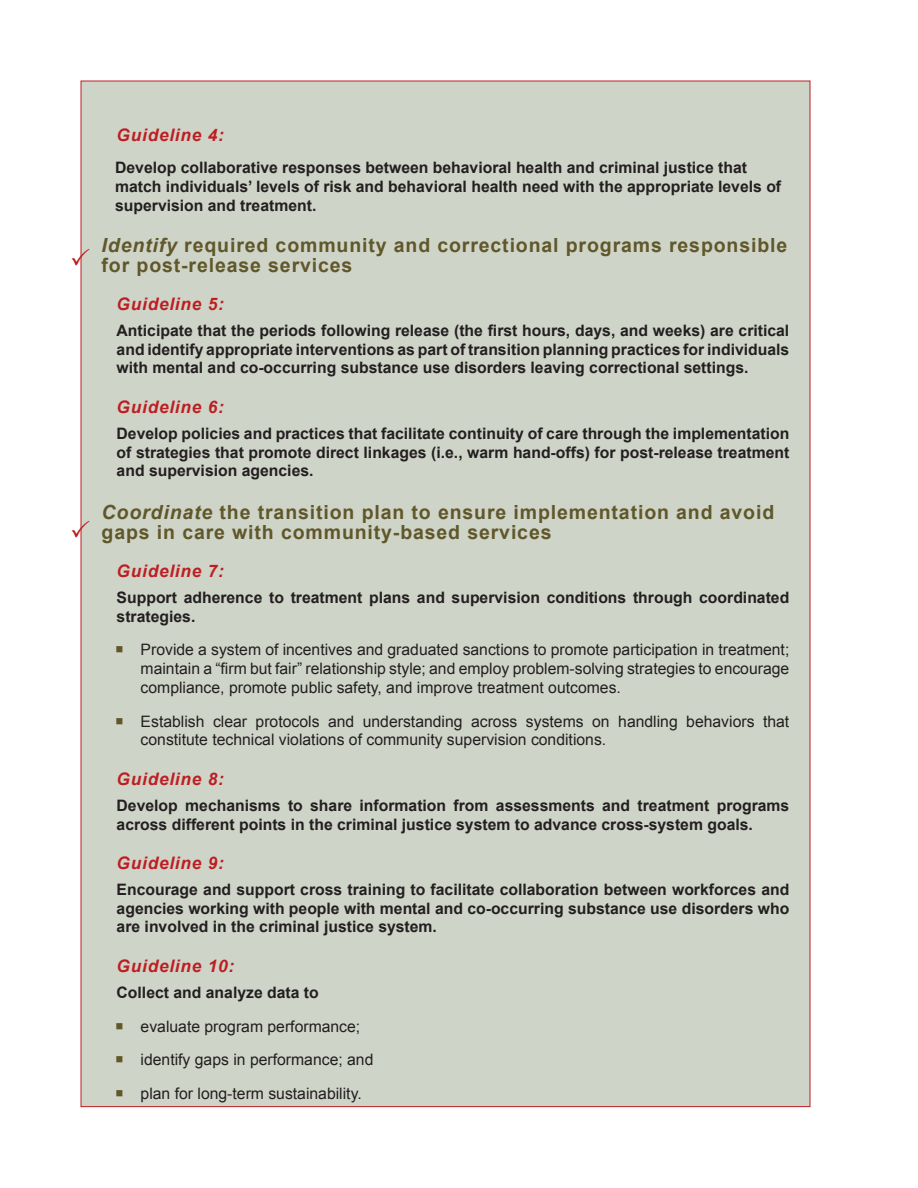
<style>
.page{position:relative;width:918px;height:1188px;background:#fff}
.page>*{position:absolute;margin:0;border:0;box-sizing:border-box;transform-origin:0 0}
.heading_2{font:700 19.5px/20.5px "Arial";letter-spacing:.045em;color:#60572a}
.heading_3{font:italic 700 17.25px "Arial";letter-spacing:.045em;color:#bd1e22}
.heading_2-2{font:700 15.75px/18.8px "Arial";color:#231f20}
.t1{font:15.75px/18.8px "Arial";color:#231f20;text-align:justify}
.s1{font-style:italic}
</style>
<div class="page">
<div style="left:81px;top:81px;width:729px;height:1026px;background:#cfd4c8"></div>
<svg style="left:80px;top:248px;width:2px;height:18px"></svg>
<svg style="left:80px;top:520px;width:2px;height:17px"></svg>
<p class="heading_3" style="left:117px;top:124px;width:109px">Guideline 4:</p>
<p class="heading_2-2" style="left:115px;top:159px;width:668px">Develop collaborative responses between behavioral health and criminal justice that match individuals’ levels of risk and behavioral health need with the appropriate levels of supervision and treatment.</p>
<p class="heading_2" style="left:102px;top:235px;width:687px"><span class="s1">Identify</span> required community and correctional programs responsible for post-release services</p>
<p class="heading_3" style="left:117px;top:293px;width:109px">Guideline 5:</p>
<p class="heading_2-2" style="left:117px;top:322px;width:674px;text-align:justify">Anticipate that the periods following release (the first hours, days, and weeks) are critical and identify appropriate interventions as part of transition planning practices for individuals with mental and co-occurring substance use disorders leaving correctional settings.</p>
<p class="heading_3" style="left:117px;top:396px;width:109px">Guideline 6:</p>
<p class="heading_2-2" style="left:117px;top:424px;width:674px;text-align:justify">Develop policies and practices that facilitate continuity of care through the implementation of strategies that promote direct linkages (i.e., warm hand-offs) for post-release treatment and supervision agencies.</p>
<p class="heading_2" style="left:102px;top:502px;width:674px"><span class="s1">Coordinate</span> the transition plan to ensure implementation and avoid gaps in care with community-based services</p>
<p class="heading_3" style="left:117px;top:560px;width:109px">Guideline 7:</p>
<p class="heading_2-2" style="left:117px;top:588px;width:674px">Support adherence to treatment plans and supervision conditions through coordinated strategies.</p>
<p class="t1" style="left:141px;top:641px;width:650px">Provide a system of incentives and graduated sanctions to promote participation in treatment; maintain a “firm but fair” relationship style; and employ problem-solving strategies to encourage compliance, promote public safety, and improve treatment outcomes.</p>
<p class="t1" style="left:141px;top:712px;width:650px">Establish clear protocols and understanding across systems on handling behaviors that constitute technical violations of community supervision conditions.</p>
<p class="heading_3" style="left:117px;top:768px;width:109px">Guideline 8:</p>
<p class="heading_2-2" style="left:117px;top:796px;width:674px">Develop mechanisms to share information from assessments and treatment programs across different points in the criminal justice system to advance cross-system goals.</p>
<p class="heading_3" style="left:117px;top:852px;width:109px">Guideline 9:</p>
<p class="heading_2-2" style="left:117px;top:880px;width:674px;text-align:justify">Encourage and support cross training to facilitate collaboration between workforces and agencies working with people with mental and co-occurring substance use disorders who are involved in the criminal justice system.</p>
<p class="heading_3" style="left:117px;top:955px;width:119px">Guideline 10:</p>
<p class="heading_2-2" style="left:117px;top:983px;width:204px">Collect and analyze data to</p>
<p class="t1" style="left:141px;top:1017px;width:221px">evaluate program performance;</p>
<p class="t1" style="left:141px;top:1051px;width:234px">identify gaps in performance; and</p>
<p class="t1" style="left:141px;top:1084px;width:223px">plan for long-term sustainability.</p>
</div>
